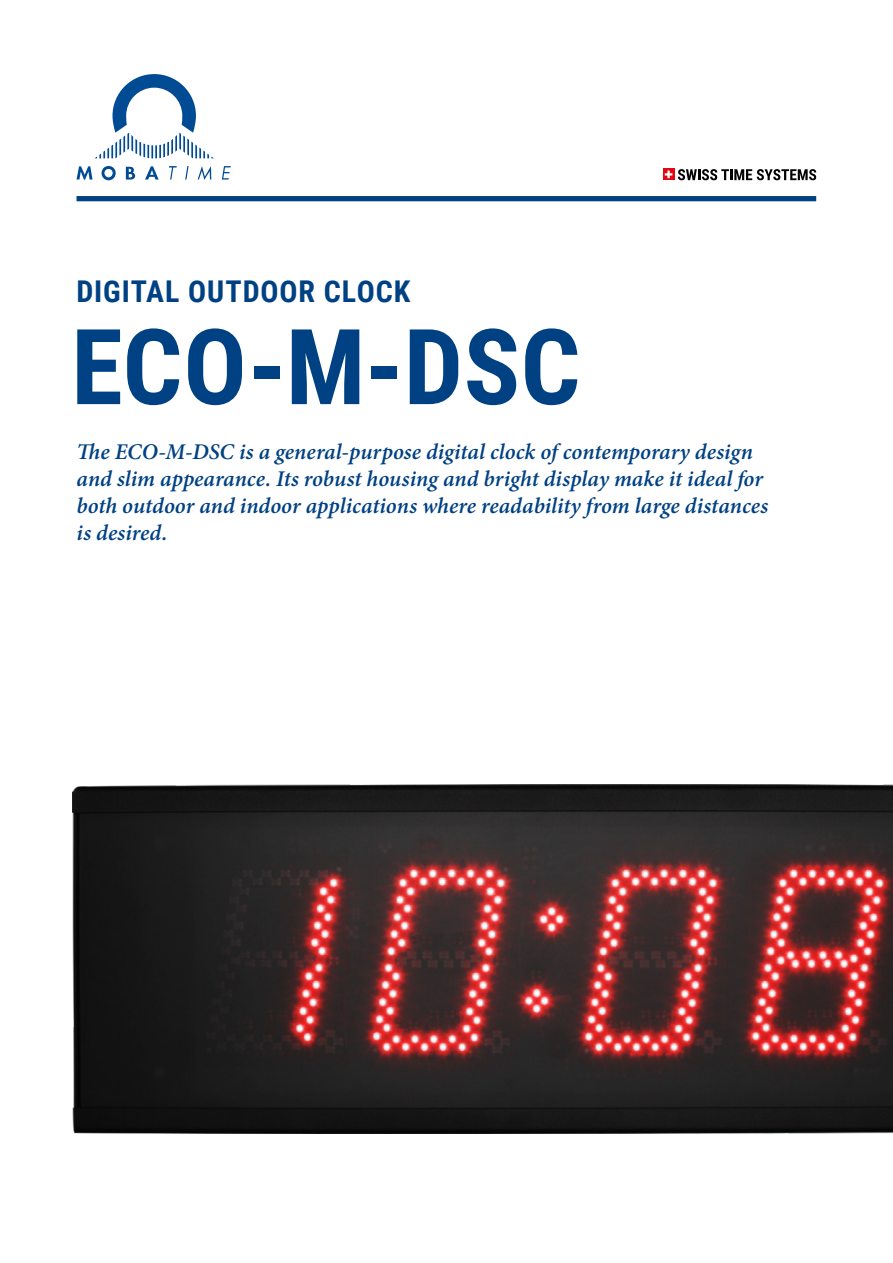
<style>
.page{position:relative;width:893px;height:1263px;background:#fff}
.page>*{position:absolute;margin:0;border:0;box-sizing:border-box;transform-origin:0 0}
.t1{font:700 105px "Roboto Condensed";letter-spacing:.005em;color:#004183}
.t2{font:700 30px "Roboto Condensed";letter-spacing:.03em;color:#004183}
.t3{font:italic 600 22.5px/27px "Minion Pro";color:#004183}
</style>
<div class="page">
<svg style="left:95px;top:74px;width:119px;height:84px"></svg>
<svg style="left:77px;top:166px;width:15px;height:14px"></svg>
<svg style="left:102px;top:166px;width:14px;height:14px"></svg>
<svg style="left:126px;top:167px;width:9px;height:13px"></svg>
<svg style="left:145px;top:166px;width:14px;height:14px"></svg>
<svg style="left:169px;top:166px;width:8px;height:14px"></svg>
<svg style="left:185px;top:166px;width:4px;height:14px"></svg>
<svg style="left:198px;top:166px;width:13px;height:14px"></svg>
<svg style="left:222px;top:166px;width:9px;height:14px"></svg>
<svg style="left:663px;top:169px;width:11px;height:11px"></svg>
<svg style="left:665px;top:171px;width:7px;height:7px"></svg>
<svg style="left:678px;top:169px;width:138px;height:11px"></svg>
<div style="left:77px;top:196px;width:739px;height:5px;background:#004183"></div>
<img style="left:72px;top:784px;width:821px;height:349px">
<p class="t2" style="left:77px;top:270px;width:335px">DIGITAL OUTDOOR CLOCK</p>
<p class="t1" style="left:71px;top:293px;width:511px">ECO-M-DSC</p>
<p class="t3" style="left:77px;top:438px;width:693px">The ECO-M-DSC is a general-purpose digital clock of contemporary design and slim appearance. Its robust housing and bright display make it ideal for both outdoor and indoor applications where readability from large distances is desired.</p>
</div>
